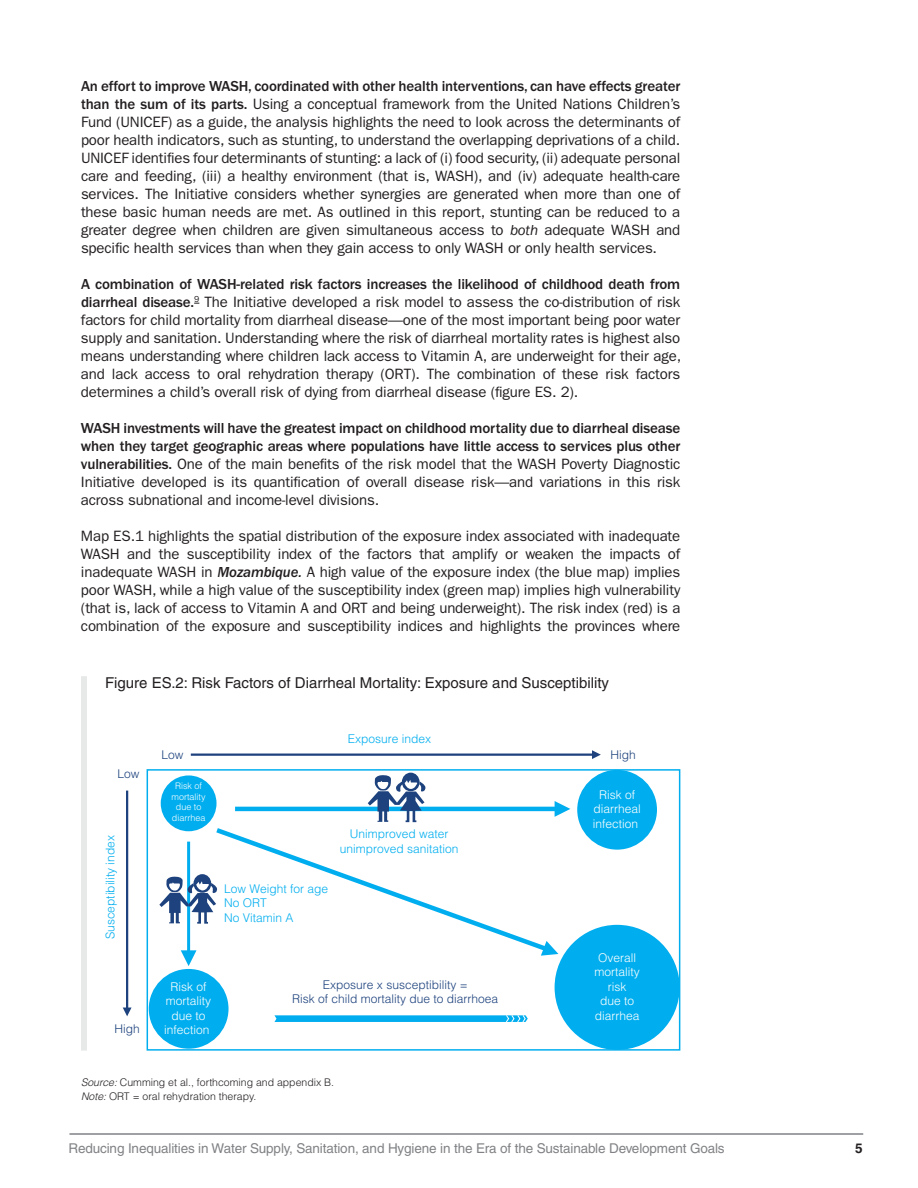
<style>
.page{position:relative;width:918px;height:1188px;background:#fff}
.page>*{position:absolute;margin:0;border:0;box-sizing:border-box;transform-origin:0 0}
.t1{font:15px/18px "ITC Franklin Gothic Std";letter-spacing:-.01em;color:#231f20;text-align:justify}
.t2{font:15px "Helvetica";color:#231f20}
.t3{font:13.5px "Helvetica";letter-spacing:-.01em;color:#808285}
.t4{font:700 13.5px "Helvetica";color:#231f20}
.t5{font:300 12px/14.4px "Helvetica";color:#00aeef;text-align:center}
.t6{font:300 12px/14.4px "Helvetica";color:#fff;text-align:center}
.t7{font:300 12px/14.4px "Helvetica";color:#1d427d;text-align:center}
.t8{font:300 10.5px/13.5px "Helvetica";color:#231f20}
.t9{font:300 9px/10.8px "Helvetica";color:#fff;text-align:center}
.s1{font-weight:500}
.s2{font-style:italic}
.s3{font-family:"ITC Franklin Gothic Std Med It"}
</style>
<div class="page">
<hr style="left:69px;top:1133px;width:794px;height:2px;background:#808285">
<hr style="left:235px;top:807px;width:321px;height:4px;background:#00aeef">
<hr style="left:187px;top:842px;width:3px;height:111px;background:#00aeef">
<div style="left:161px;top:775px;width:56px;height:56px;background:#00aeef;border-radius:50%"></div>
<div style="left:577px;top:770px;width:80px;height:80px;background:#00aeef;border-radius:50%"></div>
<div style="left:149px;top:969px;width:80px;height:80px;background:#00aeef;border-radius:50%"></div>
<div style="left:555px;top:925px;width:125px;height:125px;background:#00aeef;border-radius:50%"></div>
<div style="left:147px;top:769px;width:533px;height:282px;border:2px solid #00aeef"></div>
<svg style="left:274px;top:1015px;width:254px;height:7px;background:#15b4f0"></svg>
<hr style="left:191px;top:754px;width:404px;height:2px;background:#1d427d">
<svg style="left:592px;top:750px;width:9px;height:9px"></svg>
<hr style="left:126px;top:791px;width:2px;height:218px;background:#1d427d">
<svg style="left:123px;top:1008px;width:9px;height:8px"></svg>
<svg style="left:555px;top:801px;width:15px;height:16px"></svg>
<svg style="left:181px;top:950px;width:16px;height:16px"></svg>
<svg style="left:216px;top:828px;width:325px;height:122px"></svg>
<svg style="left:541px;top:941px;width:17px;height:15px"></svg>
<svg style="left:159px;top:874px;width:58px;height:50px"></svg>
<svg style="left:368px;top:773px;width:58px;height:49px"></svg>
<div style="left:81px;top:676px;width:6px;height:375px;background:#e7e8e8"></div>
<p class="t1" style="left:81px;top:77px;width:601px"><span class="s1">An effort to improve WASH, coordinated with other health interventions, can have effects greater than the sum of its parts.</span> Using a conceptual framework from the United Nations Children’s Fund (UNICEF) as a guide, the analysis highlights the need to look across the determinants of poor health indicators, such as stunting, to understand the overlapping deprivations of a child.<br>UNICEF identifies four determinants of stunting: a lack of (i) food security, (ii) adequate personal care and feeding, (iii) a healthy environment (that is, WASH), and (iv) adequate health-care services. The Initiative considers whether synergies are generated when more than one of these basic human needs are met. As outlined in this report, stunting can be reduced to a greater degree when children are given simultaneous access to <span class="s2">both</span> adequate WASH and specific health services than when they gain access to only WASH or only health services.</p>
<p class="t1" style="left:81px;top:275px;width:602px"><span class="s1">A combination of WASH-related risk factors increases the likelihood of childhood death from diarrheal disease.</span><sup>9</sup> The Initiative developed a risk model to assess the co-distribution of risk factors for child mortality from diarrheal disease—one of the most important being poor water supply and sanitation. Understanding where the risk of diarrheal mortality rates is highest also means understanding where children lack access to Vitamin A, are underweight for their age, and lack access to oral rehydration therapy (ORT). The combination of these risk factors determines a child’s overall risk of dying from diarrheal disease (figure ES. 2).</p>
<p class="t1" style="left:81px;top:419px;width:601px"><span class="s1">WASH investments will have the greatest impact on childhood mortality due to diarrheal disease when they target geographic areas where populations have little access to services plus other vulnerabilities.</span> One of the main benefits of the risk model that the WASH Poverty Diagnostic Initiative developed is its quantification of overall disease risk—and variations in this risk across subnational and income-level divisions.</p>
<p class="t1" style="left:81px;top:527px;width:601px">Map ES.1 highlights the spatial distribution of the exposure index associated with inadequate WASH and the susceptibility index of the factors that amplify or weaken the impacts of inadequate WASH in <span class="s3">Mozambique.</span> A high value of the exposure index (the blue map) implies poor WASH, while a high value of the susceptibility index (green map) implies high vulnerability (that is, lack of access to Vitamin A and ORT and being underweight). The risk index (red) is a combination of the exposure and susceptibility indices and highlights the provinces where</p>
<p class="t2" style="left:105px;top:674px;width:506px">Figure ES.2: Risk Factors of Diarrheal Mortality: Exposure and Susceptibility</p>
<p class="t7" style="left:118px;top:766px;width:24px">Low</p>
<p class="t5" style="left:103px;top:939px;width:106px;rotate:-90deg">Susceptibility index</p>
<p class="t7" style="left:114px;top:1021px;width:27px">High</p>
<p class="t7" style="left:162px;top:747px;width:24px">Low</p>
<p class="t9" style="left:172px;top:780px;width:36px">Risk of mortality due to diarrhea</p>
<p class="t5" style="left:348px;top:731px;width:85px">Exposure index</p>
<p class="t5" style="left:224px;top:881px;width:106px;text-align:left">Low Weight for age<br>No ORT<br>No Vitamin A</p>
<p class="t5" style="left:340px;top:826px;width:120px">Unimproved water unimproved sanitation</p>
<p class="t6" style="left:164px;top:979px;width:49px">Risk of mortality due to infection</p>
<p class="t7" style="left:292px;top:977px;width:208px">Exposure x susceptibility =<br>Risk of child mortality due to diarrhoea</p>
<p class="t8" style="left:81px;top:1075px;width:255px"><span class="s2">Source:</span> Cumming et al., forthcoming and appendix B.<br><span class="s2">Note:</span> ORT = oral rehydration therapy.</p>
<p class="t7" style="left:610px;top:747px;width:27px">High</p>
<p class="t6" style="left:593px;top:787px;width:50px">Risk of diarrheal infection</p>
<p class="t6" style="left:594px;top:950px;width:47px">Overall mortality risk<br>due to diarrhea</p>
<p class="t3" style="left:68px;top:1140px;width:658px">Reducing Inequalities in Water Supply, Sanitation, and Hygiene in the Era of the Sustainable Development Goals</p>
<p class="t4" style="left:855px;top:1140px;width:9px">5</p>
</div>
